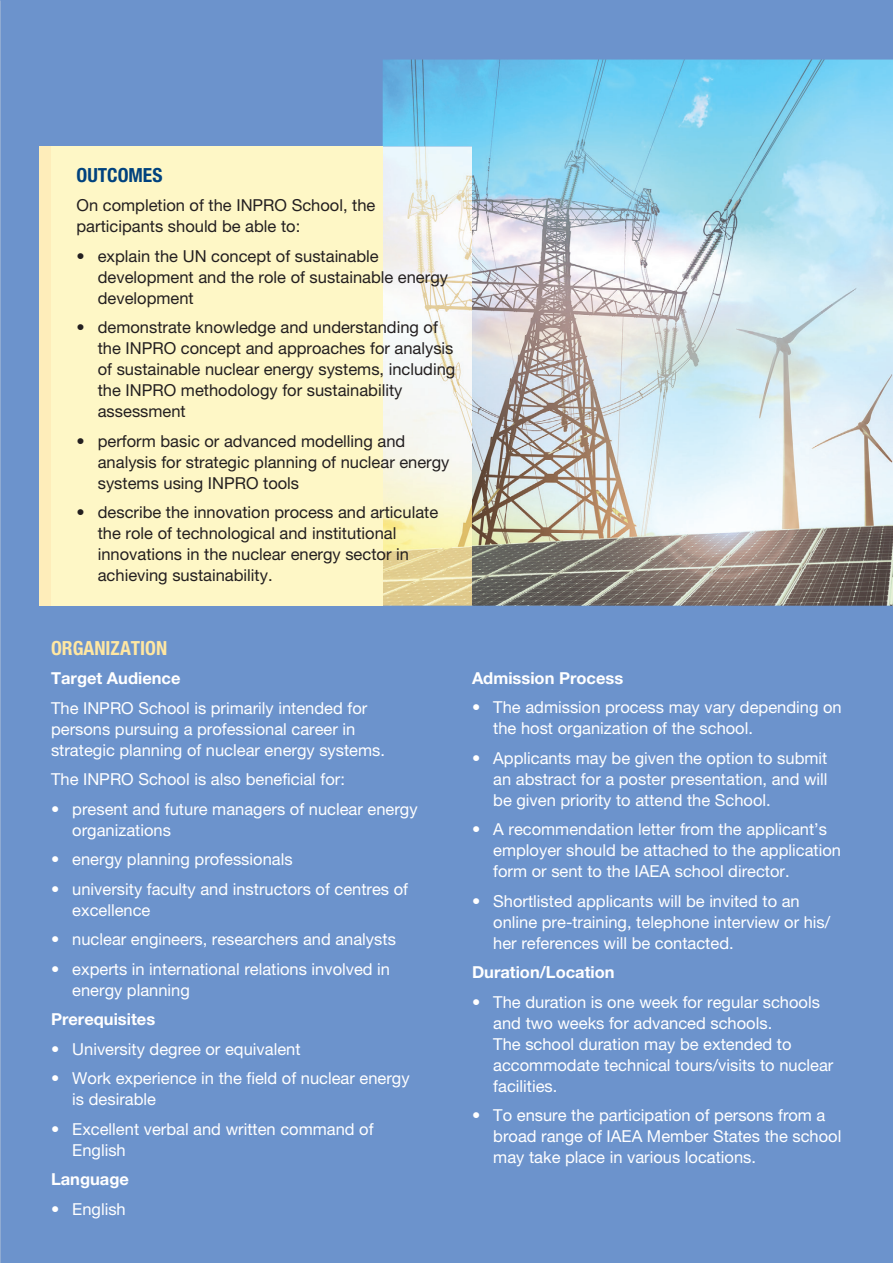
<style>
.page{position:relative;width:893px;height:1263px;background:#6c93cc}
.page>*{position:absolute;margin:0;border:0;box-sizing:border-box;transform-origin:0 0}
.t1{font:700 condensed 19.5px "Helvetica Neue LTW1 G";color:#ffe7a2}
.t2{font:700 condensed 19.5px "Helvetica Neue LTW1 G";color:#00427e}
.t3{font:16.5px/21px "Helvetica Neue LTW1 G";color:#fff}
.t4{font:16.5px/21px "Helvetica Neue LTW1 G";color:#231f20}
.t5{font:700 16.5px "Helvetica Neue LTW1 G";color:#fff}
</style>
<div class="page">
<img style="left:383px;top:60px;width:510px;height:546px">
<div style="left:40px;top:146px;width:343px;height:460px;background:#feedba"></div>
<img style="left:383px;top:146px;width:89px;height:460px">
<div style="left:51px;top:146px;width:332px;height:460px;background:#fef7c6"></div>
<p class="t2" style="left:77px;top:163px;width:87px">OUTCOMES</p>
<p class="t4" style="left:77px;top:195px;width:300px">On completion of the INPRO School, the participants should be able to:</p>
<p class="t4" style="left:98px;top:245px;width:352px;text-indent:-21px">• explain the UN concept of sustainable development and the role of sustainable energy development</p>
<p class="t4" style="left:98px;top:317px;width:359px;text-indent:-21px">• demonstrate knowledge and understanding of the INPRO concept and approaches for analysis of sustainable nuclear energy systems, including the INPRO methodology for sustainability assessment</p>
<p class="t4" style="left:98px;top:430px;width:353px;text-indent:-21px">• perform basic or advanced modelling and analysis for strategic planning of nuclear energy systems using INPRO tools</p>
<p class="t4" style="left:98px;top:502px;width:342px;text-indent:-21px">• describe the innovation process and articulate the role of technological and institutional innovations in the nuclear energy sector in achieving sustainability.</p>
<p class="t1" style="left:51px;top:636px;width:118px">ORGANIZATION</p>
<p class="t5" style="left:51px;top:668px;width:131px">Target Audience</p>
<p class="t3" style="left:51px;top:697px;width:336px">The INPRO School is primarily intended for persons pursuing a professional career in strategic planning of nuclear energy systems.</p>
<p class="t3" style="left:51px;top:768px;width:295px">The INPRO School is also beneficial for:</p>
<p class="t3" style="left:72px;top:798px;width:347px;text-indent:-21px">• present and future managers of nuclear energy organizations</p>
<p class="t3" style="left:51px;top:848px;width:243px">• energy planning professionals</p>
<p class="t3" style="left:72px;top:878px;width:337px;text-indent:-21px">• university faculty and instructors of centres of excellence</p>
<p class="t3" style="left:51px;top:928px;width:346px">• nuclear engineers, researchers and analysts</p>
<p class="t3" style="left:72px;top:958px;width:319px;text-indent:-21px">• experts in international relations involved in energy planning</p>
<p class="t5" style="left:51px;top:1009px;width:106px">Prerequisites</p>
<p class="t3" style="left:51px;top:1038px;width:251px">• University degree or equivalent</p>
<p class="t3" style="left:72px;top:1067px;width:339px;text-indent:-21px">• Work experience in the field of nuclear energy is desirable</p>
<p class="t3" style="left:72px;top:1118px;width:303px;text-indent:-21px">• Excellent verbal and written command of<br>English</p>
<p class="t5" style="left:51px;top:1169px;width:79px">Language</p>
<p class="t3" style="left:51px;top:1198px;width:76px">• English</p>
<p class="t5" style="left:472px;top:668px;width:153px">Admission Process</p>
<p class="t3" style="left:493px;top:697px;width:350px;text-indent:-21px">• The admission process may vary depending on the host organization of the school.</p>
<p class="t3" style="left:493px;top:747px;width:336px;text-align:justify;text-indent:-21px">• Applicants may be given the option to submit an abstract for a poster presentation, and will be given priority to attend the School.</p>
<p class="t3" style="left:493px;top:819px;width:349px;text-indent:-21px">• A recommendation letter from the applicant’s employer should be attached to the application form or sent to the IAEA school director.</p>
<p class="t3" style="left:493px;top:890px;width:339px;text-indent:-21px">• Shortlisted applicants will be invited to an online pre-training, telephone interview or his/ her references will be contacted.</p>
<p class="t5" style="left:472px;top:962px;width:144px">Duration/Location</p>
<p class="t3" style="left:493px;top:991px;width:342px;text-indent:-21px">• The duration is one week for regular schools and two weeks for advanced schools.<br>The school duration may be extended to accommodate technical tours/visits to nuclear facilities.</p>
<p class="t3" style="left:493px;top:1105px;width:350px;text-indent:-21px">• To ensure the participation of persons from a broad range of IAEA Member States the school may take place in various locations.</p>
</div>
